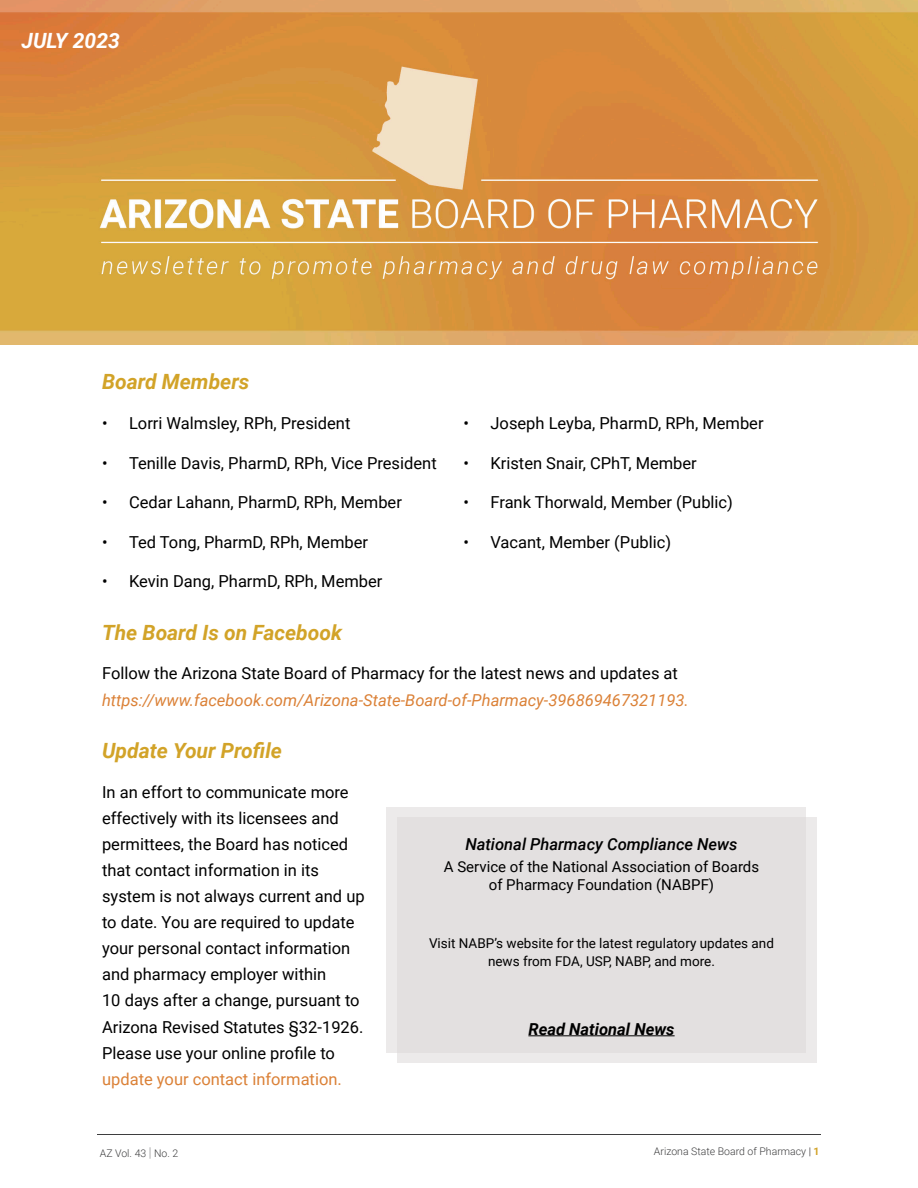
<style>
.page{position:relative;width:918px;height:1188px;background:#fff}
.page>*{position:absolute;margin:0;border:0;box-sizing:border-box;transform-origin:0 0}
.Header_1{font:italic 700 21px "Roboto";color:#d2a328}
.Header_1-2{font:italic 700 21px "Roboto";color:#fff}
.Paragraph{font:16.5px/26.1px "Roboto";color:#000}
.Paragraph-2{font:italic 16.5px "Roboto";color:#db8137}
.Header_2{font:italic 500 16.5px "Roboto";color:#000}
.Paragraph-3{font:italic 700 16.5px "Roboto";color:#000}
.Header_2-2{font:15px/18.6px "Roboto";color:#000;text-align:center}
.Paragraph-4{font:13.5px/18.6px "Roboto";color:#000;text-align:center}
.t1{font:300 10.5px "Roboto";color:#3e3e3f}
.s1{color:#db8137}
.s2{font-weight:100;font-size:13.5px}
.s3{color:#231f20}
.s4{font-weight:700;color:#d2a328}
</style>
<div class="page">
<hr style="left:97px;top:1135px;width:724px;height:1px;background:#3e3e3f">
<img style="left:0;top:0;width:917px;height:344px">
<div style="left:387px;top:808px;width:419px;height:245px;background:#eceaea"></div>
<div style="left:397px;top:818px;width:419px;height:245px;background:#e3e0e0"></div>
<hr style="left:528px;top:1035px;width:147px;height:1px;background:#000">
<p class="Header_1-2" style="left:22px;top:26px;width:100px">JULY 2023</p>
<p class="Header_1" style="left:102px;top:367px;width:149px">Board Members</p>
<p class="Paragraph" style="left:102px;top:409px;width:250px">• Lorri Walmsley, RPh, President</p>
<p class="Paragraph" style="left:102px;top:449px;width:336px">• Tenille Davis, PharmD, RPh, Vice President</p>
<p class="Paragraph" style="left:102px;top:489px;width:301px">• Cedar Lahann, PharmD, RPh, Member</p>
<p class="Paragraph" style="left:102px;top:528px;width:268px">• Ted Tong, PharmD, RPh, Member</p>
<p class="Paragraph" style="left:102px;top:568px;width:282px">• Kevin Dang, PharmD, RPh, Member</p>
<p class="Paragraph" style="left:464px;top:409px;width:302px">• Joseph Leyba, PharmD, RPh, Member</p>
<p class="Paragraph" style="left:464px;top:449px;width:235px">• Kristen Snair, CPhT, Member</p>
<p class="Paragraph" style="left:464px;top:489px;width:271px">• Frank Thorwald, Member (Public)</p>
<p class="Paragraph" style="left:464px;top:528px;width:209px">• Vacant, Member (Public)</p>
<p class="Header_1" style="left:102px;top:618px;width:242px">The Board Is on Facebook</p>
<p class="Paragraph" style="left:102px;top:660px;width:577px">Follow the Arizona State Board of Pharmacy for the latest news and updates at</p>
<p class="Paragraph-2" style="left:102px;top:688px;width:588px">https://www.facebook.com/Arizona-State-Board-of-Pharmacy-396869467321193.</p>
<p class="Header_1" style="left:102px;top:736px;width:181px">Update Your Profile</p>
<p class="Paragraph" style="left:102px;top:778px;width:264px">In an effort to communicate more effectively with its licensees and permittees, the Board has noticed that contact information in its system is not always current and up to date. You are required to update your personal contact information and pharmacy employer within<br>10 days after a change, pursuant to Arizona Revised Statutes §32-1926.<br>Please use your online profile to <span class="s1">update your contact information.</span></p>
<p class="Header_2" style="left:465px;top:833px;width:274px">National Pharmacy Compliance News</p>
<p class="Header_2-2" style="left:444px;top:857px;width:317px">A Service of the National Association of Boards of Pharmacy Foundation (NABPF)</p>
<p class="Paragraph-4" style="left:429px;top:933px;width:347px">Visit NABP’s website for the latest regulatory updates and news from FDA, USP, NABP, and more.</p>
<p class="Paragraph-3" style="left:528px;top:1017px;width:148px">Read National News</p>
<p class="t1" style="left:100px;top:1146px;width:80px">AZ Vol. 43 <span class="s2">|</span> No. 2</p>
<p class="t1" style="left:654px;top:1144px;width:167px">Arizona State Board of Pharmacy <span class="s3">|</span> <span class="s4">1</span></p>
</div>
